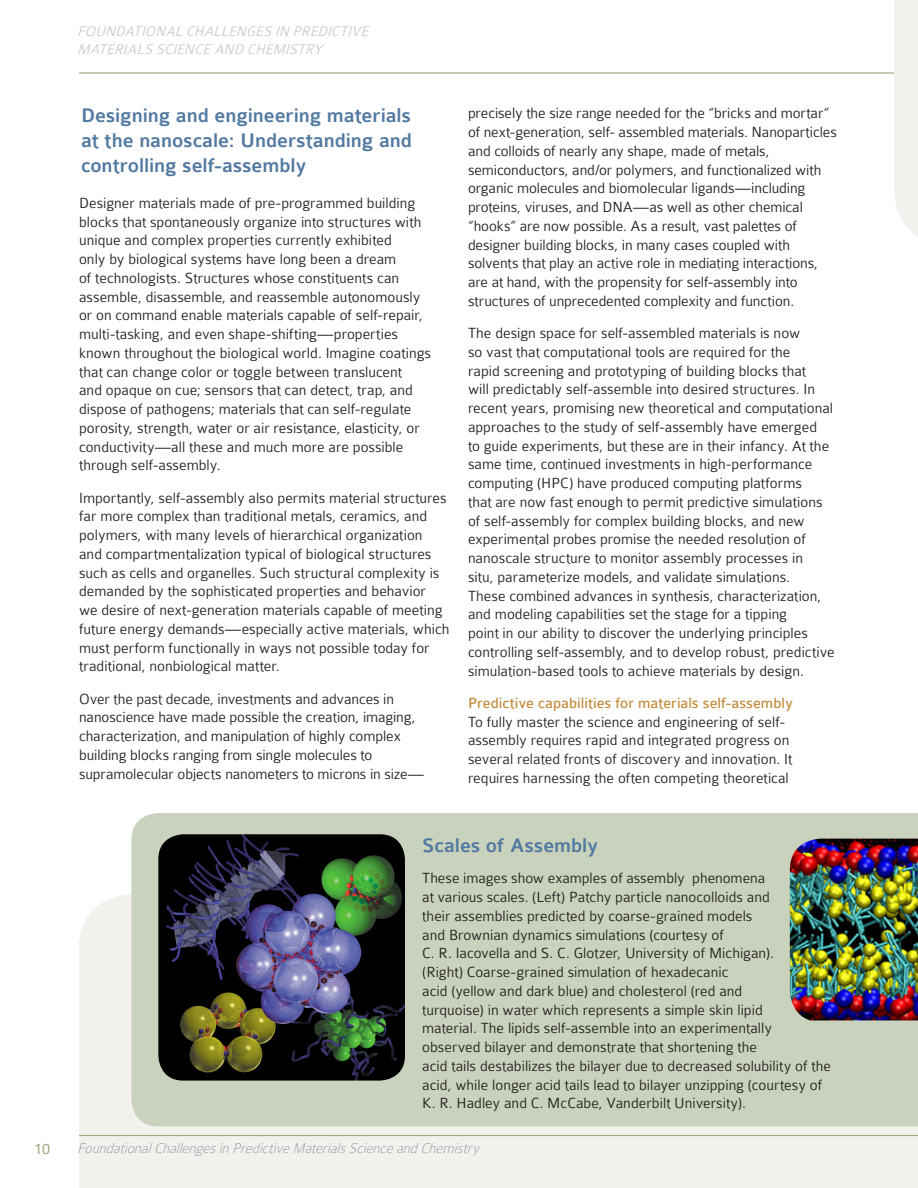
<style>
.page{position:relative;width:918px;height:1188px;background:#fff}
.page>*{position:absolute;margin:0;border:0;box-sizing:border-box;transform-origin:0 0}
.Subtitle{font:500 21px/25.2px "Colaborate";letter-spacing:-.005em;color:#5279a1;text-align:justify}
.Content_headers{font:500 21px "Colaborate";letter-spacing:-.005em;color:#5279a1}
.t1{font:300 16.5px "Colaborate";color:#92a679}
.Body_text{font:300 15.75px/18.8px "Colaborate";color:#231f20}
.text_header{font:15.75px "Colaborate";color:#c28936}
.Body_text-2{font:italic 300 15px/18px "Colaborate";color:#c7cecf}
.Content_headers-2{font:italic 100 15px "Colaborate";color:#8d9a9c}
</style>
<div class="page">
<hr style="left:79px;top:72px;width:839px;height:2px;background:#92a679">
<div style="left:894px;top:0;width:24px;height:237px;background:#f2f1ed"></div>
<div style="left:79px;top:894px;width:839px;height:294px;background:#f2f1ed"></div>
<div style="left:131px;top:813px;width:787px;height:313px;background:#c9d2bc"></div>
<img style="left:158px;top:834px;width:247px;height:247px">
<img style="left:790px;top:839px;width:128px;height:181px">
<hr style="left:79px;top:1135px;width:839px;height:1px;background:#92a679">
<p class="Body_text-2" style="left:77px;top:22px;width:297px">FOUNDATIONALCHALLENGES IN PREDICTIVE<br>MATERIALS SCIENCE AND CHEMISTRY</p>
<p class="Subtitle" style="left:81px;top:103px;width:333px">Designing and engineering materials at the nanoscale: Understanding and controlling self-assembly</p>
<p class="Body_text" style="left:79px;top:194px;width:354px">Designer materials made of pre-programmed building blocks that spontaneously organize into structures with unique and complex properties currently exhibited<br>only by biological systems have long been a dream<br>of technologists. Structures whose constituents can assemble, disassemble, and reassemble autonomously or on command enable materials capable of self-repair, multi-tasking, and even shape-shifting—properties known throughout the biological world. Imagine coatings that can change color or toggle between translucent<br>and opaque on cue; sensors that can detect, trap, and dispose of pathogens; materials that can self-regulate porosity, strength, water or air resistance, elasticity, or conductivity—all these and much more are possible through self-assembly.</p>
<p class="Body_text" style="left:79px;top:488px;width:372px">Importantly, self-assembly also permits material structures far more complex than traditional metals, ceramics, and polymers, with many levels of hierarchical organization<br>and compartmentalization typical of biological structures such as cells and organelles. Such structural complexity is demanded by the sophisticated properties and behavior<br>we desire of next-generation materials capable of meeting future energy demands—especially active materials, which must perform functionally in ways not possible today for traditional, nonbiological matter.</p>
<p class="Body_text" style="left:79px;top:689px;width:346px">Over the past decade, investments and advances in nanoscience have made possible the creation, imaging, characterization, and manipulation of highly complex building blocks ranging from single molecules to supramolecular objects nanometers to microns in size—</p>
<p class="Body_text" style="left:468px;top:104px;width:370px">precisely the size range needed for the “bricks and mortar” of next-generation, self- assembled materials. Nanoparticles and colloids of nearly any shape, made of metals, semiconductors, and/or polymers, and functionalized with organic molecules and biomolecular ligands—including proteins, viruses, and DNA—as well as other chemical “hooks” are now possible. As a result, vast palettes of designer building blocks, in many cases coupled with solvents that play an active role in mediating interactions, are at hand, with the propensity for self-assembly into structures of unprecedented complexity and function.</p>
<p class="Body_text" style="left:468px;top:324px;width:368px">The design space for self-assembled materials is now<br>so vast that computational tools are required for the<br>rapid screening and prototyping of building blocks that<br>will predictably self-assemble into desired structures. In recent years, promising new theoretical and computational approaches to the study of self-assembly have emerged<br>to guide experiments, but these are in their infancy. At the same time, continued investments in high-performance computing (HPC) have produced computing platforms<br>that are now fast enough to permit predictive simulations of self-assembly for complex building blocks, and new experimental probes promise the needed resolution of nanoscale structure to monitor assembly processes in<br>situ, parameterize models, and validate simulations.<br>These combined advances in synthesis, characterization, and modeling capabilities set the stage for a tipping<br>point in our ability to discover the underlying principles controlling self-assembly, and to develop robust, predictive simulation-based tools to achieve materials by design.</p>
<p class="text_header" style="left:468px;top:695px;width:327px">Predictive capabilities for materials self-assembly</p>
<p class="Body_text" style="left:468px;top:712px;width:326px">To fully master the science and engineering of self&shy;assembly requires rapid and integrated progress on several related fronts of discovery and innovation. It requires harnessing the often competing theoretical</p>
<p class="Content_headers" style="left:422px;top:835px;width:178px">Scales of Assembly</p>
<p class="Body_text" style="left:422px;top:869px;width:410px">These images show examples of assembly phenomena<br>at various scales. (Left) Patchy particle nanocolloids and<br>their assemblies predicted by coarse-grained models<br>and Brownian dynamics simulations (courtesy of<br>C. R. Iacovella and S. C. Glotzer, University of Michigan).<br>(Right) Coarse-grained simulation of hexadecanic<br>acid (yellow and dark blue) and cholesterol (red and<br>turquoise) in water which represents a simple skin lipid<br>material. The lipids self-assemble into an experimentally observed bilayer and demonstrate that shortening the<br>acid tails destabilizes the bilayer due to decreased solubility of the acid, while longer acid tails lead to bilayer unzipping (courtesy of K. R. Hadley and C. McCabe, Vanderbilt University).</p>
<p class="t1" style="left:34px;top:1140px;width:18px">10</p>
<p class="Content_headers-2" style="left:77px;top:1140px;width:408px">FoundationalChallengesinPredictiveMaterialsScienceandChemistry</p>
</div>
